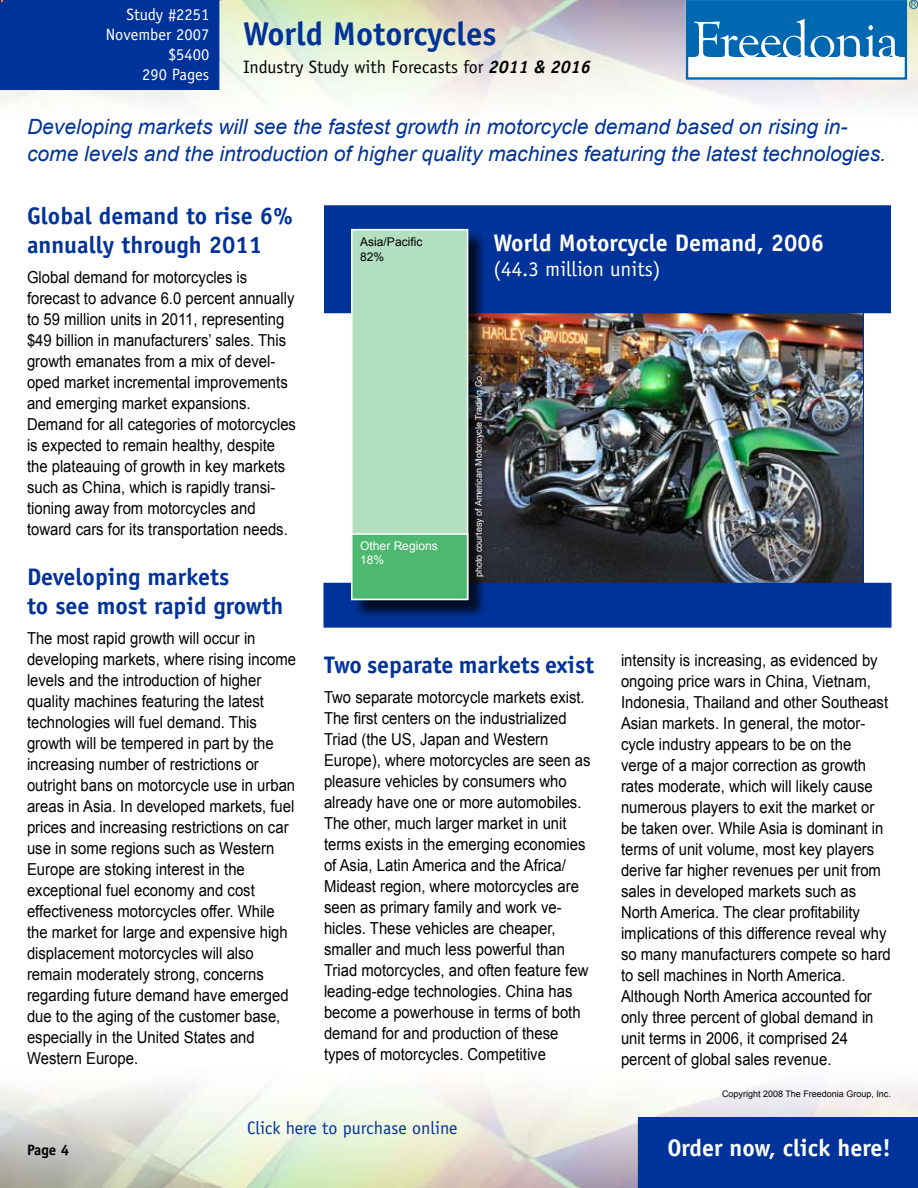
<style>
.page{position:relative;width:918px;height:1188px;background:#fff}
.page>*{position:absolute;margin:0;border:0;box-sizing:border-box;transform-origin:0 0}
.t1{font:700 33px "Officina Sans";color:#039}
.t2{font:700 24px/28.8px "Officina Sans";color:#039}
.t3{font:700 24px "Officina Sans";color:#fff}
.t4{font:italic 21px/27px "Arial";color:#039}
.t5{font:21px "Officina Sans";color:#fff}
.t6{font:18px "Officina Sans";color:#000}
.t7{font:18px "Officina Sans";color:#039}
.t8{font:16.5px/21px "Arial";color:#000;scale:.9 1}
.t9{font:16.5px/19.8px "Officina Sans";color:#fff;text-align:right}
.t10{font:700 15px "Officina Sans";color:#000}
.t11{font:12px/14.2px "Arial";color:#000}
.t12{font:12px/14.2px "Arial";color:#fff}
.t13{font:9px "Arial";color:#fff}
.t14{font:9px "Arial";color:#000}
.s1{font-weight:700;font-style:italic}
</style>
<div class="page">
<div style="left:638px;top:1117px;width:280px;height:71px;background:#039"></div>
<div style="left:686px;top:0;width:221px;height:80px;border:2px solid #0067b1"></div>
<div style="left:687px;top:1px;width:218px;height:56px;background:#0067b1"></div>
<svg style="left:694px;top:19px;width:205px;height:38px"></svg>
<div style="left:909px;top:0;width:9px;height:9px;border:1px solid #0067b1;border-radius:50%"></div>
<svg style="left:911px;top:2px;width:5px;height:5px"></svg>
<div style="left:0;top:0;width:219px;height:90px;background:#039"></div>
<img style="left:489px;top:313px;width:373px;height:270px">
<div style="left:325px;top:206px;width:565px;height:107px;background:#039"></div>
<div style="left:324px;top:205px;width:567px;height:108px;border:2px solid #039"></div>
<div style="left:324px;top:583px;width:567px;height:44px;background:#039"></div>
<div style="left:352px;top:230px;width:137px;height:389px;background:#000;opacity:.75"></div>
<div style="left:352px;top:230px;width:116px;height:369px;background:#b3e0c2"></div>
<div style="left:351px;top:229px;width:117px;height:371px;border:2px solid #fff"></div>
<div style="left:352px;top:534px;width:116px;height:65px;background:#4db870"></div>
<div style="left:351px;top:533px;width:117px;height:67px;border:2px solid #fff"></div>
<p class="t9" style="left:106px;top:5px;width:105px">Study #2251<br>November 2007 $5400<br>290 Pages</p>
<h1 class="t1" style="left:243px;top:13px;width:255px">World Motorcycles</h1>
<p class="t6" style="left:243px;top:57px;width:349px">Industry Study with Forecasts for <span class="s1">2011 &amp; 2016</span></p>
<p class="t4" style="left:27px;top:113px;width:861px">Developing markets will see the fastest growth in motorcycle demand based on rising in&shy;come levels and the introduction of higher quality machines featuring the latest technologies.</p>
<h2 class="t2" style="left:27px;top:201px;width:268px">Global demand to rise 6% annually through 2011</h2>
<p class="t8" style="left:27px;top:267px;width:300px">Global demand for motorcycles is forecast to advance 6.0 percent annually to 59 million units in 2011, representing $49 billion in manufacturers’ sales. This growth emanates from a mix of devel&shy;oped market incremental improvements and emerging market expansions.<br>Demand for all categories of motorcycles is expected to remain healthy, despite the plateauing of growth in key markets such as China, which is rapidly transi&shy;tioning away from motorcycles and toward cars for its transportation needs.</p>
<h2 class="t2" style="left:27px;top:562px;width:258px">Developing markets<br>to see most rapid growth</h2>
<p class="t8" style="left:27px;top:627px;width:300px">The most rapid growth will occur in developing markets, where rising income levels and the introduction of higher quality machines featuring the latest technologies will fuel demand. This growth will be tempered in part by the increasing number of restrictions or outright bans on motorcycle use in urban areas in Asia. In developed markets, fuel prices and increasing restrictions on car use in some regions such as Western Europe are stoking interest in the exceptional fuel economy and cost effectiveness motorcycles offer. While the market for large and expensive high displacement motorcycles will also remain moderately strong, concerns regarding future demand have emerged due to the aging of the customer base, especially in the United States and Western Europe.</p>
<p class="t11" style="left:360px;top:235px;width:64px">Asia/Pacific<br>82%</p>
<p class="t12" style="left:360px;top:539px;width:79px">Other Regions<br>18%</p>
<h2 class="t3" style="left:494px;top:228px;width:332px">World Motorcycle Demand, 2006</h2>
<p class="t5" style="left:494px;top:257px;width:169px">(44.3 million units)</p>
<p class="t13" style="left:473px;top:577px;width:206px;rotate:-90deg">photo courtesy of American Motorcycle Trading Co.</p>
<h2 class="t2" style="left:324px;top:650px;width:272px">Two separate markets exist</h2>
<p class="t8" style="left:324px;top:687px;width:298px">Two separate motorcycle markets exist.<br>The first centers on the industrialized Triad (the US, Japan and Western Europe), where motorcycles are seen as pleasure vehicles by consumers who already have one or more automobiles.<br>The other, much larger market in unit terms exists in the emerging economies of Asia, Latin America and the Africa/ Mideast region, where motorcycles are seen as primary family and work ve&shy;hicles. These vehicles are cheaper, smaller and much less powerful than Triad motorcycles, and often feature few leading-edge technologies. China has become a powerhouse in terms of both demand for and production of these types of motorcycles. Competitive</p>
<p class="t8" style="left:621px;top:650px;width:301px">intensity is increasing, as evidenced by ongoing price wars in China, Vietnam, Indonesia, Thailand and other Southeast Asian markets. In general, the motor&shy;cycle industry appears to be on the verge of a major correction as growth rates moderate, which will likely cause numerous players to exit the market or be taken over. While Asia is dominant in terms of unit volume, most key players derive far higher revenues per unit from sales in developed markets such as North America. The clear profitability implications of this difference reveal why so many manufacturers compete so hard to sell machines in North America.<br>Although North America accounted for only three percent of global demand in unit terms in 2006, it comprised 24 percent of global sales revenue.</p>
<p class="t14" style="left:722px;top:1088px;width:170px">Copyright 2008 The Freedonia Group, Inc.</p>
<p class="t7" style="left:247px;top:1117px;width:212px">Click here to purchase online</p>
<p class="t10" style="left:27px;top:1140px;width:31px">Page</p>
<h2 class="t3" style="left:667px;top:1133px;width:225px">Order now, click here!</h2>
</div>
